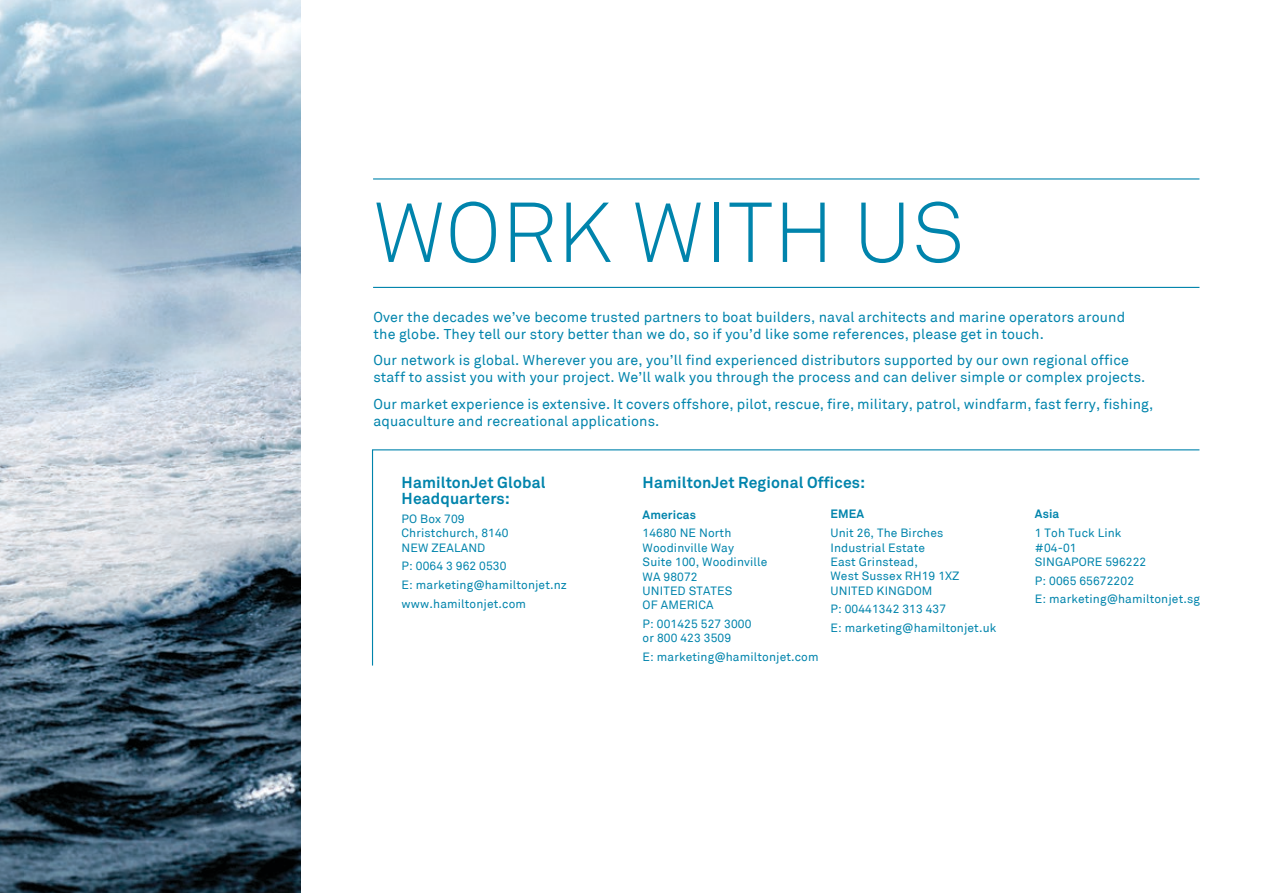
<style>
.page{position:relative;width:1263px;height:893px;background:#fff}
.page>*{position:absolute;margin:0;border:0;box-sizing:border-box;transform-origin:0 0}
.t1{font:83.7px "Akkurat Light Pro";letter-spacing:.01em;color:#0084ac}
.t2{font:700 15.75px/16.5px "Akkurat";letter-spacing:.01em;color:#0084ac}
.t3{font:14.25px/17.1px "Akkurat";letter-spacing:.01em;color:#0084ac}
.t4{font:12px/14.4px "Akkurat";letter-spacing:.01em;color:#0084ac}
.t5{font:700 12px "Akkurat";letter-spacing:.01em;color:#0084ac}
</style>
<div class="page">
<hr style="left:373px;top:287px;width:826px;height:1px;background:#0084ac">
<hr style="left:373px;top:178px;width:826px;height:2px;background:#0084ac">
<svg style="left:372px;top:449px;width:828px;height:217px"></svg>
<img style="left:0;top:0;width:300px;height:893px">
<h1 class="t1" style="left:373px;top:183px;width:593px">WORK WITH US</h1>
<p class="t3" style="left:373px;top:308px;width:753px">Over the decades we’ve become trusted partners to boat builders, naval architects and marine operators around the globe. They tell our story better than we do, so if you’d like some references, please get in touch.</p>
<p class="t3" style="left:373px;top:352px;width:773px">Our network is global. Wherever you are, you’ll find experienced distributors supported by our own regional office staff to assist you with your project. We’ll walk you through the process and can deliver simple or complex projects.</p>
<p class="t3" style="left:373px;top:396px;width:781px">Our market experience is extensive. It covers offshore, pilot, rescue, fire, military, patrol, windfarm, fast ferry, fishing, aquaculture and recreational applications.</p>
<p class="t2" style="left:402px;top:474px;width:145px">HamiltonJet Global<br>Headquarters:</p>
<p class="t4" style="left:402px;top:512px;width:109px">PO Box 709<br>Christchurch, 8140<br>NEW ZEALAND</p>
<p class="t4" style="left:402px;top:557px;width:167px;line-height:18.6px">P: 0064 3 962 0530<br>E: marketing@hamiltonjet.nz www.hamiltonjet.com</p>
<p class="t2" style="left:643px;top:474px;width:224px">HamiltonJet Regional Offices:</p>
<p class="t5" style="left:643px;top:507px;width:55px">Americas</p>
<p class="t4" style="left:643px;top:526px;width:126px">14680 NE North<br>Woodinville Way<br>Suite 100, Woodinville<br>WA 98072<br>UNITED STATES<br>OF AMERICA</p>
<p class="t4" style="left:643px;top:617px;width:110px">P: 001425 527 3000 or 800 423 3509</p>
<p class="t4" style="left:643px;top:650px;width:178px">E: marketing@hamiltonjet.com</p>
<p class="t5" style="left:830px;top:507px;width:35px">EMEA</p>
<p class="t4" style="left:830px;top:526px;width:131px">Unit 26, The Birches<br>Industrial Estate<br>East Grinstead,<br>West Sussex RH19 1XZ<br>UNITED KINGDOM</p>
<p class="t4" style="left:830px;top:600px;width:167px;line-height:18.6px">P: 00441342 313 437<br>E: marketing@hamiltonjet.uk</p>
<p class="t5" style="left:1035px;top:507px;width:26px">Asia</p>
<p class="t4" style="left:1035px;top:526px;width:113px">1 Toh Tuck Link #04-01<br>SINGAPORE 596222</p>
<p class="t4" style="left:1035px;top:571px;width:167px;line-height:18.6px">P: 0065 65672202<br>E: marketing@hamiltonjet.sg</p>
</div>
